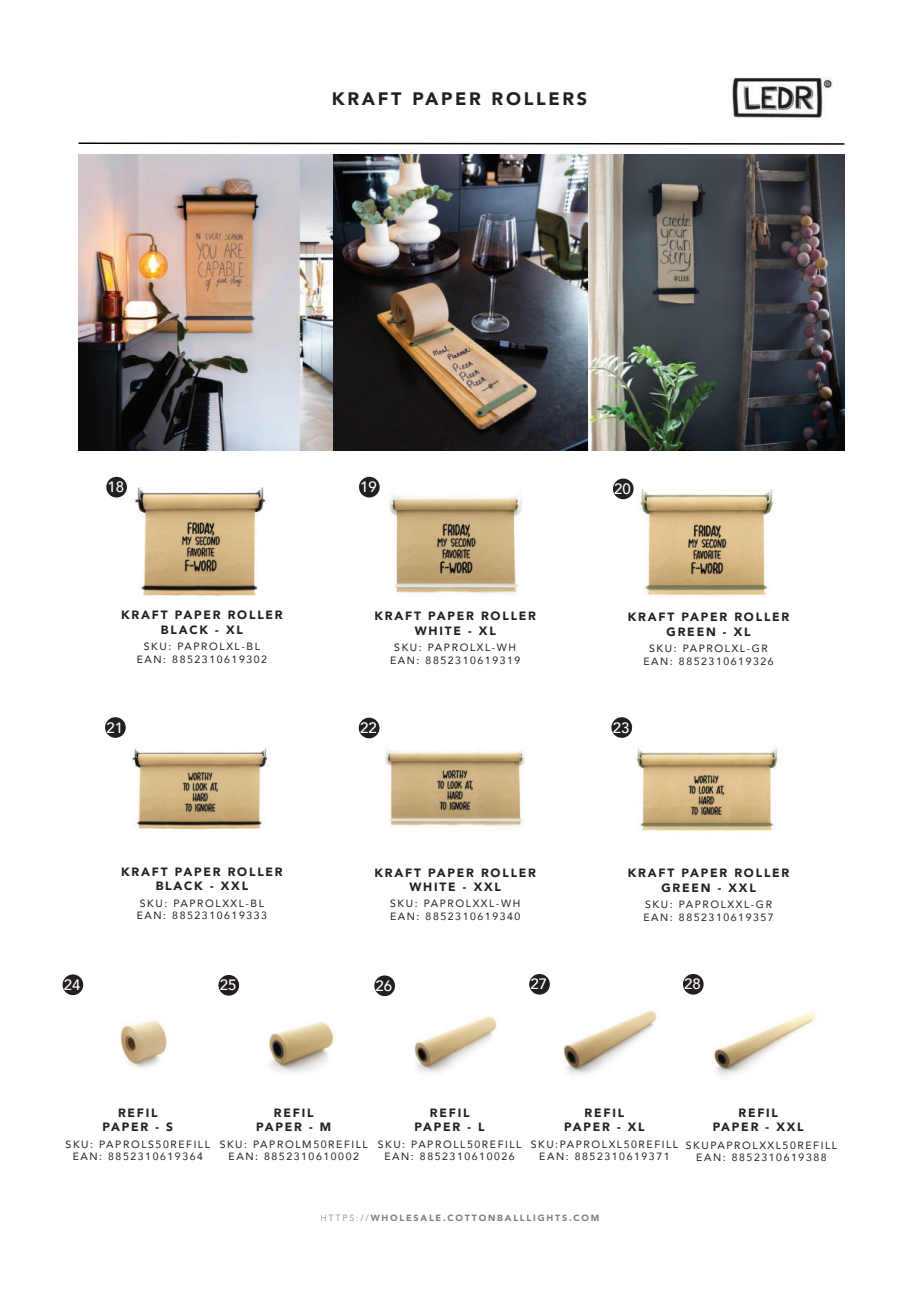
<style>
.page{position:relative;width:919px;height:1289px;background:#fff}
.page>*{position:absolute;margin:0;border:0;box-sizing:border-box;transform-origin:0 0}
.t1{font:900 18px "Avenir";letter-spacing:.15em;color:#231f20}
.t2{font:500 15px "Avenir";color:#fff}
.t3{font:900 12px/14.4px "Avenir";letter-spacing:.15em;color:#231f20;text-align:center}
.t4{font:10.5px/12.6px "Avenir";letter-spacing:.15em;color:#231f20;text-align:center}
.t5{font:900 9px "Avenir";letter-spacing:.2em;color:#7d7f82}
.s1{font-weight:300}
</style>
<div class="page">
<img style="left:699px;top:975px;width:118px;height:101px">
<img style="left:545px;top:987px;width:112px;height:89px">
<img style="left:391px;top:977px;width:106px;height:96px">
<img style="left:235px;top:984px;width:101px;height:89px">
<svg style="left:78px;top:142px;width:767px;height:3px"></svg>
<img style="left:79px;top:155px;width:765px;height:296px">
<img style="left:133px;top:487px;width:134px;height:109px">
<img style="left:389px;top:495px;width:133px;height:100px">
<img style="left:633px;top:485px;width:141px;height:111px">
<img style="left:132px;top:748px;width:138px;height:82px">
<img style="left:384px;top:750px;width:142px;height:77px">
<img style="left:636px;top:748px;width:142px;height:83px">
<img style="left:730px;top:77px;width:103px;height:43px">
<img style="left:79px;top:976px;width:88px;height:92px">
<div style="left:106px;top:477px;width:21px;height:20px;background:#231f20;border-radius:50%"></div>
<div style="left:359px;top:477px;width:20px;height:20px;background:#231f20;border-radius:50%"></div>
<div style="left:613px;top:478px;width:20px;height:21px;background:#231f20;border-radius:50%"></div>
<div style="left:105px;top:717px;width:21px;height:20px;background:#231f20;border-radius:50%"></div>
<div style="left:359px;top:717px;width:20px;height:21px;background:#231f20;border-radius:50%"></div>
<div style="left:611px;top:717px;width:21px;height:20px;background:#231f20;border-radius:50%"></div>
<div style="left:63px;top:974px;width:20px;height:21px;background:#231f20;border-radius:50%"></div>
<div style="left:218px;top:974px;width:21px;height:21px;background:#231f20;border-radius:50%"></div>
<div style="left:374px;top:975px;width:21px;height:21px;background:#231f20;border-radius:50%"></div>
<div style="left:529px;top:973px;width:21px;height:21px;background:#231f20;border-radius:50%"></div>
<div style="left:683px;top:973px;width:20px;height:21px;background:#231f20;border-radius:50%"></div>
<h1 class="t1" style="left:332px;top:91px;width:257px">KRAFT PAPER ROLLERS</h1>
<h2 class="t2" style="left:107px;top:481px;width:18px">18</h2>
<h2 class="t2" style="left:360px;top:481px;width:18px">19</h2>
<h2 class="t2" style="left:614px;top:482px;width:18px">20</h2>
<p class="t3" style="left:121px;top:609px;width:163px">KRAFT PAPER ROLLER<br>BLACK - XL</p>
<p class="t4" style="left:137px;top:641px;width:132px">SKU: PAPROLXL-BL<br>EAN: 8852310619302</p>
<p class="t3" style="left:374px;top:610px;width:163px">KRAFT PAPER ROLLER<br>WHITE - XL</p>
<p class="t4" style="left:390px;top:642px;width:132px">SKU: PAPROLXL-WH<br>EAN: 8852310619319</p>
<p class="t3" style="left:627px;top:611px;width:163px">KRAFT PAPER ROLLER<br>GREEN - XL</p>
<p class="t4" style="left:643px;top:643px;width:132px">SKU: PAPROLXL-GR<br>EAN: 8852310619326</p>
<h2 class="t2" style="left:106px;top:721px;width:18px">21</h2>
<h2 class="t2" style="left:360px;top:721px;width:18px">22</h2>
<h2 class="t2" style="left:612px;top:721px;width:18px">23</h2>
<p class="t3" style="left:121px;top:865px;width:163px">KRAFT PAPER ROLLER<br>BLACK - XXL</p>
<p class="t4" style="left:137px;top:897px;width:132px;text-align:left">SKU: PAPROLXXL-BL<br>EAN: 8852310619333</p>
<p class="t3" style="left:374px;top:866px;width:163px">KRAFT PAPER ROLLER<br>WHITE - XXL</p>
<p class="t4" style="left:390px;top:898px;width:132px;text-align:left">SKU: PAPROLXXL-WH<br>EAN: 8852310619340</p>
<p class="t3" style="left:627px;top:867px;width:163px">KRAFT PAPER ROLLER<br>GREEN - XXL</p>
<p class="t4" style="left:643px;top:899px;width:132px;text-align:left">SKU: PAPROLXXL-GR<br>EAN: 8852310619357</p>
<h2 class="t2" style="left:64px;top:978px;width:18px">24</h2>
<h2 class="t2" style="left:220px;top:978px;width:18px">25</h2>
<h2 class="t2" style="left:375px;top:979px;width:18px">26</h2>
<h2 class="t2" style="left:530px;top:977px;width:18px">27</h2>
<h2 class="t2" style="left:684px;top:977px;width:18px">28</h2>
<p class="t3" style="left:103px;top:1106px;width:72px">REFIL<br>PAPER - S</p>
<p class="t3" style="left:414px;top:1106px;width:71px">REFIL<br>PAPER - L</p>
<p class="t4" style="left:378px;top:1138px;width:145px">SKU: PAPROLL50REFILL<br>EAN: 8852310610026</p>
<p class="t3" style="left:256px;top:1106px;width:76px">REFIL<br>PAPER - M</p>
<p class="t4" style="left:220px;top:1138px;width:150px">SKU: PAPROLM50REFILL<br>EAN: 8852310610002</p>
<p class="t4" style="left:66px;top:1138px;width:146px">SKU: PAPROLS50REFILL<br>EAN: 8852310619364</p>
<p class="t3" style="left:564px;top:1106px;width:82px">REFIL<br>PAPER - XL</p>
<p class="t4" style="left:530px;top:1138px;width:149px">SKU:PAPROLXL50REFILL<br>EAN: 8852310619371</p>
<p class="t3" style="left:712px;top:1106px;width:92px">REFIL<br>PAPER - XXL</p>
<p class="t4" style="left:685px;top:1139px;width:153px">SKUPAPROLXXL50REFILL<br>EAN: 8852310619388</p>
<p class="t5" style="left:320px;top:1213px;width:280px"><span class="s1">HTTPS://</span>WHOLESALE.COTTONBALLLIGHTS.COM</p>
</div>
